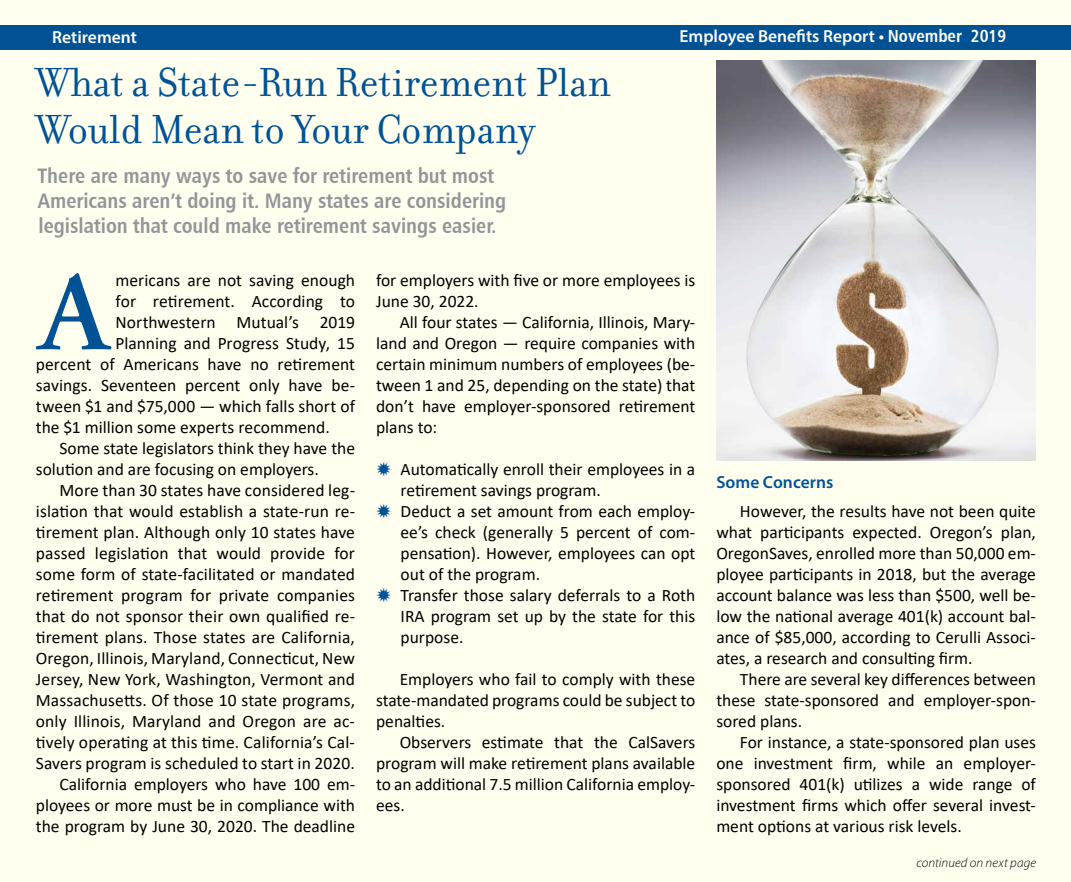
<style>
.page{position:relative;width:1071px;height:882px;background:#fff}
.page>*{position:absolute;margin:0;border:0;box-sizing:border-box;transform-origin:0 0}
.t1{font:600 112.52px "Adobe Garamond Pro";color:#005295}
.t2{font:43.75px/47.2px "Filosofia";color:#005295}
.t3{font:21px/25.2px "Humanist 777 BT Bold Condensed B";color:#939598}
.t4{font:17.5px/21px "Calibri";color:#000;text-align:justify}
.t5{font:600 17.5px "Myriad Pro";color:#fff}
.t6{font:600 17.5px "Myriad Pro";color:#005295}
.t7{font:italic 300 13.12px "Myriad Pro";letter-spacing:.01em;color:#000}
.s1{font-family:"Humanist 777 BT Bold Condensed B";font-weight:400}
</style>
<div class="page">
<div style="left:1px;top:1px;width:1070px;height:881px;background:#fffff0"></div>
<div style="left:0;top:25px;width:1071px;height:24px;background:#005295"></div>
<img style="left:716px;top:60px;width:320px;height:400px">
<p class="t5" style="left:52px;top:26px;width:86px">Retirement</p>
<p class="t5" style="left:680px;top:25px;width:328px">Employee Benefits Report • <span class="s1">November 2019</span></p>
<h2 class="t2" style="left:36px;top:59px;width:576px">What a State-Run Retirement Plan<br>Would Mean to Your Company</h2>
<p class="t3" style="left:37px;top:162px;width:470px">There are many ways to save for retirement but most<br>Americans aren’t doing it. Many states are considering legislation that could make retirement savings easier.</p>
<h1 class="t1" style="left:39px;top:249px;width:72px">A</h1>
<p class="t4" style="left:115px;top:269px;width:241px">mericans are not saving enough</p>
<p class="t4" style="left:376px;top:269px;width:321px">for employers with five or more employees is<br>June 30, 2022.</p>
<p class="t4" style="left:376px;top:311px;width:321px;text-indent:24px">All four states — California, Illinois, Mary&shy;land and Oregon — require companies with certain minimum numbers of employees (be&shy;tween 1 and 25, depending on the state) that don’t have employer-sponsored retirement plans to:</p>
<p class="t4" style="left:401px;top:458px;width:296px;text-align:left">Automatically enroll their employees in a retirement savings program.<br>Deduct a set amount from each employ&shy;ee’s check (generally 5 percent of com&shy;pensation). However, employees can opt out of the program.<br>Transfer those salary deferrals to a Roth<br>IRA program set up by the state for this purpose.</p>
<p class="t4" style="left:376px;top:668px;width:321px;text-indent:24px">Employers who fail to comply with these state-mandated programs could be subject to penalties.</p>
<p class="t4" style="left:376px;top:731px;width:321px;text-indent:24px">Observers estimate that the CalSavers program will make retirement plans available to an additional 7.5 million California employ&shy;ees.</p>
<p class="t4" style="left:115px;top:290px;width:241px">for retirement. According to</p>
<p class="t4" style="left:115px;top:311px;width:241px">Northwestern Mutual’s 2019</p>
<p class="t4" style="left:115px;top:332px;width:241px">Planning and Progress Study, 15</p>
<p class="t4" style="left:36px;top:353px;width:321px">percent of Americans have no retirement</p>
<p class="t4" style="left:36px;top:374px;width:321px">savings. Seventeen percent only have be-</p>
<p class="t4" style="left:36px;top:395px;width:321px">tween $1 and $75,000 — which falls short of</p>
<p class="t4" style="left:36px;top:416px;width:295px">the $1 million some experts recommend.</p>
<p class="t4" style="left:60px;top:437px;width:297px">Some state legislators think they have the</p>
<p class="t4" style="left:36px;top:458px;width:284px">solution and are focusing on employers.</p>
<p class="t4" style="left:60px;top:479px;width:297px">More than 30 states have considered leg-</p>
<p class="t4" style="left:36px;top:500px;width:321px">islation that would establish a state-run re-</p>
<p class="t4" style="left:36px;top:521px;width:321px">tirement plan. Although only 10 states have</p>
<p class="t4" style="left:36px;top:542px;width:321px">passed legislation that would provide for</p>
<p class="t4" style="left:36px;top:563px;width:321px">some form of state-facilitated or mandated</p>
<p class="t4" style="left:36px;top:584px;width:321px">retirement program for private companies</p>
<p class="t4" style="left:36px;top:605px;width:321px">that do not sponsor their own qualified re-</p>
<p class="t4" style="left:36px;top:626px;width:321px">tirement plans. Those states are California,</p>
<p class="t4" style="left:36px;top:647px;width:321px">Oregon, Illinois, Maryland, Connecticut, New</p>
<p class="t4" style="left:36px;top:668px;width:321px">Jersey, New York, Washington, Vermont and</p>
<p class="t4" style="left:36px;top:689px;width:321px">Massachusetts. Of those 10 state programs,</p>
<p class="t4" style="left:36px;top:710px;width:321px">only Illinois, Maryland and Oregon are ac-</p>
<p class="t4" style="left:36px;top:731px;width:321px">tively operating at this time. California’s Cal-</p>
<p class="t4" style="left:36px;top:752px;width:321px">Savers program is scheduled to start in 2020.</p>
<p class="t4" style="left:60px;top:773px;width:297px">California employers who have 100 em-</p>
<p class="t4" style="left:36px;top:794px;width:321px">ployees or more must be in compliance with</p>
<p class="t4" style="left:36px;top:815px;width:321px">the program by June 30, 2020. The deadline</p>
<p class="t6" style="left:716px;top:471px;width:119px">Some Concerns</p>
<p class="t4" style="left:716px;top:500px;width:321px;text-indent:24px">However, the results have not been quite what participants expected. Oregon’s plan, OregonSaves, enrolled more than 50,000 em&shy;ployee participants in 2018, but the average account balance was less than $500, well be&shy;low the national average 401(k) account bal&shy;ance of $85,000, according to Cerulli Associ&shy;ates, a research and consulting firm.</p>
<p class="t4" style="left:716px;top:668px;width:321px;text-indent:24px">There are several key differences between these state-sponsored and employer-spon&shy;sored plans.</p>
<p class="t4" style="left:716px;top:731px;width:321px;text-indent:24px">For instance, a state-sponsored plan uses one investment firm, while an employer&shy;sponsored 401(k) utilizes a wide range of investment firms which offer several invest&shy;ment options at various risk levels.</p>
<p class="t7" style="left:916px;top:856px;width:121px">continued on next page</p>
</div>
